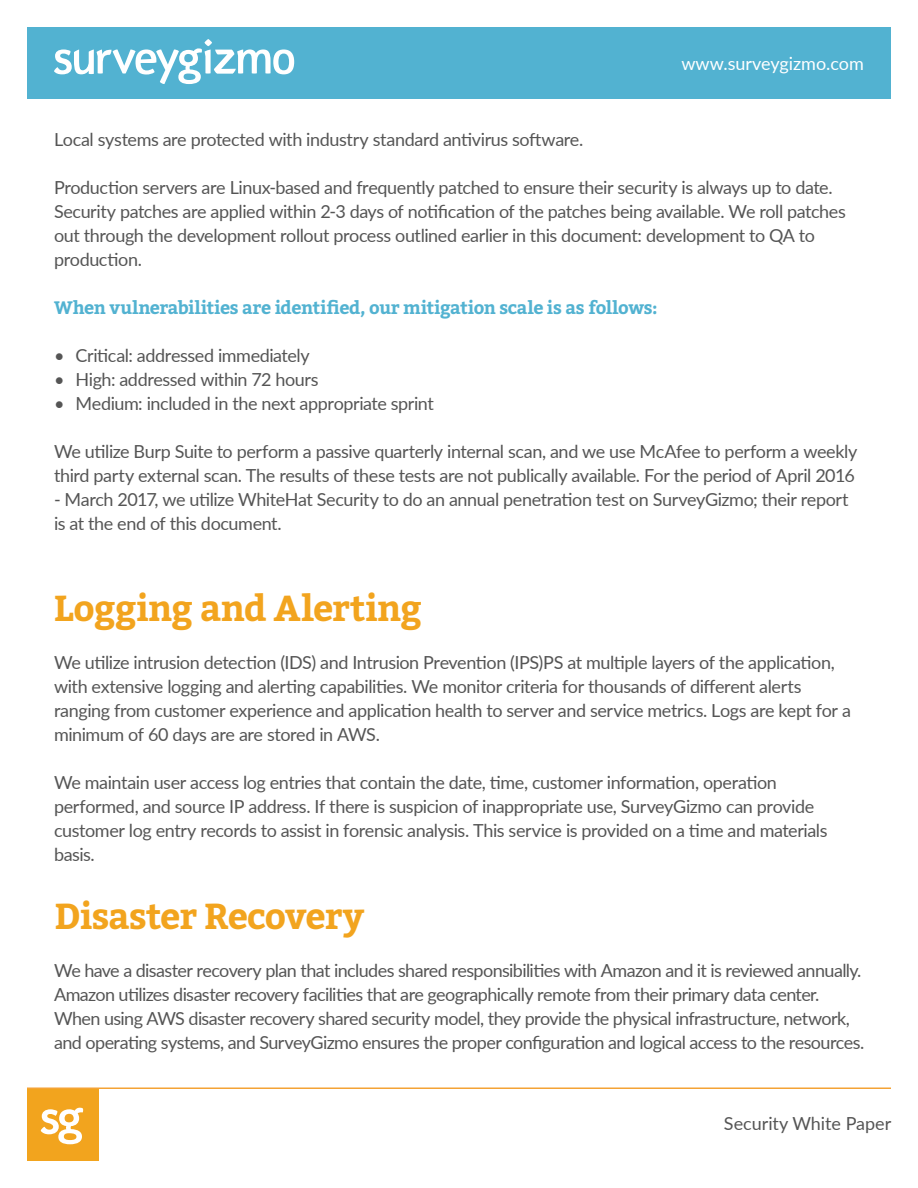
<style>
.page{position:relative;width:918px;height:1188px;background:#fff}
.page>*{position:absolute;margin:0;border:0;box-sizing:border-box;transform-origin:0 0}
.t1{font:700 36px "Bitter";letter-spacing:-.025em;color:#f2a41e}
.t2{font:18px/24px "Lato";letter-spacing:-.025em;color:#555}
.t3{font:700 18px "Bitter";letter-spacing:-.02em;color:#52b2d1}
.t4{font:18px "Lato";color:#fff}
.t5{font:18px "Lato";color:#555}
</style>
<div class="page">
<div style="left:27px;top:27px;width:864px;height:72px;background:#52b2d1"></div>
<hr style="left:27px;top:1088px;width:864px;height:1px;background:#f4a335">
<svg style="left:54px;top:39px;width:240px;height:45px"></svg>
<div style="left:27px;top:1089px;width:72px;height:72px;background:#f2a41e"></div>
<svg style="left:41px;top:1108px;width:42px;height:36px"></svg>
<p class="t4" style="left:681px;top:52px;width:184px">www.surveygizmo.com</p>
<p class="t2" style="left:54px;top:127px;width:531px">Local systems are protected with industry standard antivirus software.</p>
<p class="t2" style="left:54px;top:175px;width:793px">Production servers are Linux-based and frequently patched to ensure their security is always up to date.<br>Security patches are applied within 2-3 days of notification of the patches being available. We roll patches out through the development rollout process outlined earlier in this document: development to QA to production.</p>
<p class="t3" style="left:54px;top:295px;width:605px">When vulnerabilities are identified, our mitigation scale is as follows:</p>
<p class="t2" style="left:54px;top:343px;width:257px">• Critical: addressed immediately</p>
<p class="t2" style="left:54px;top:367px;width:266px">• High: addressed within 72 hours</p>
<p class="t2" style="left:54px;top:391px;width:381px">• Medium: included in the next appropriate sprint</p>
<p class="t2" style="left:54px;top:439px;width:805px">We utilize Burp Suite to perform a passive quarterly internal scan, and we use McAfee to perform a weekly third party external scan. The results of these tests are not publically available. For the period of April 2016</p>
<p class="t2" style="left:54px;top:487px;width:796px">- March 2017, we utilize WhiteHat Security to do an annual penetration test on SurveyGizmo; their report is at the end of this document.</p>
<h1 class="t1" style="left:54px;top:582px;width:370px">Logging and Alerting</h1>
<p class="t2" style="left:54px;top:650px;width:798px">We utilize intrusion detection (IDS) and Intrusion Prevention (IPS)PS at multiple layers of the application, with extensive logging and alerting capabilities. We monitor criteria for thousands of different alerts ranging from customer experience and application health to server and service metrics. Logs are kept for a minimum of 60 days are are stored in AWS.</p>
<p class="t2" style="left:54px;top:770px;width:775px">We maintain user access log entries that contain the date, time, customer information, operation performed, and source IP address. If there is suspicion of inappropriate use, SurveyGizmo can provide customer log entry records to assist in forensic analysis. This service is provided on a time and materials basis.</p>
<h1 class="t1" style="left:54px;top:889px;width:312px">Disaster Recovery</h1>
<p class="t2" style="left:54px;top:958px;width:812px">We have a disaster recovery plan that includes shared responsibilities with Amazon and it is reviewed annually.<br>Amazon utilizes disaster recovery facilities that are geographically remote from their primary data center.<br>When using AWS disaster recovery shared security model, they provide the physical infrastructure, network, and operating systems, and SurveyGizmo ensures the proper configuration and logical access to the resources.</p>
<p class="t5" style="left:724px;top:1113px;width:169px">Security White Paper</p>
</div>
